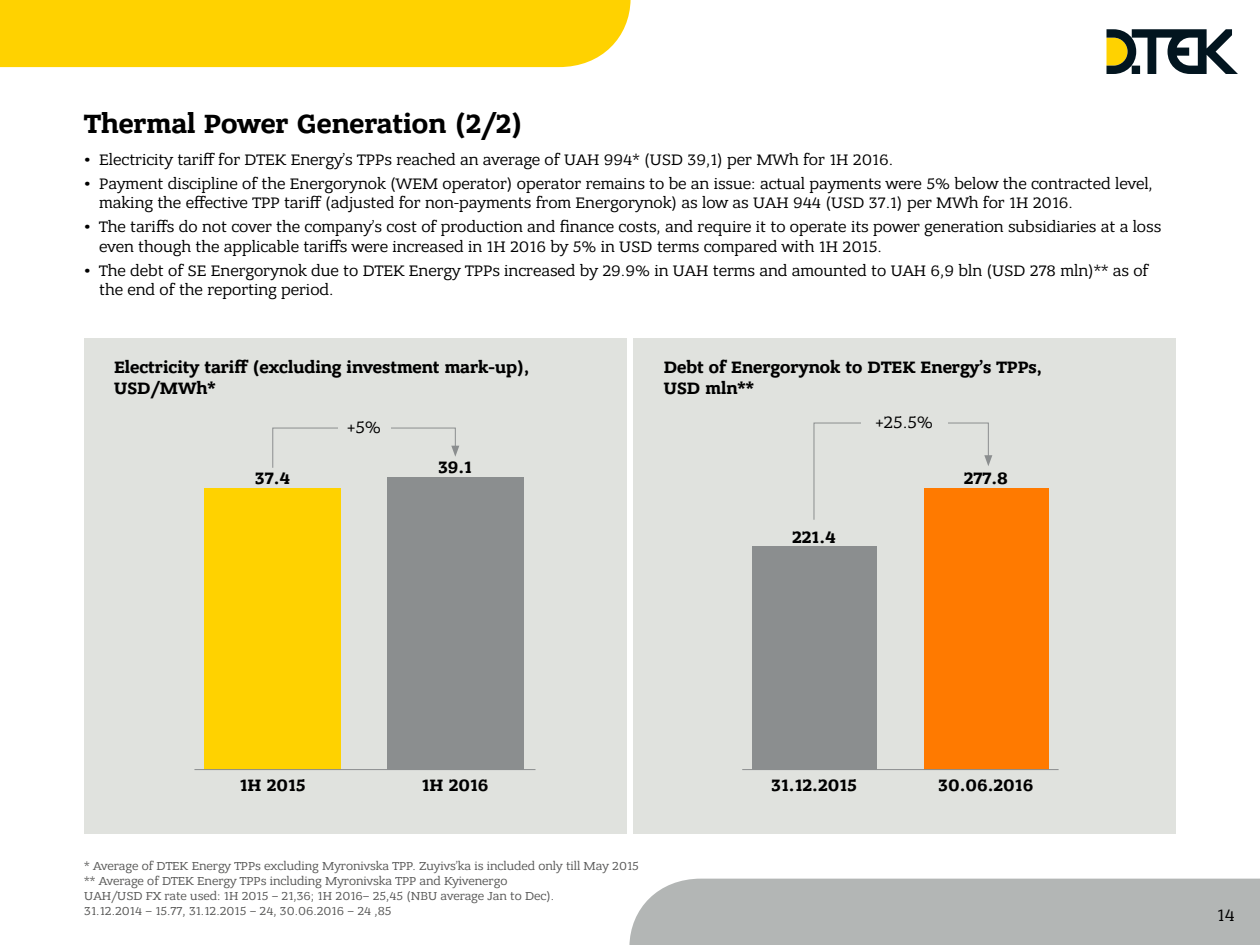
<style>
.page{position:relative;width:1260px;height:945px;background:#fff}
.page>*{position:absolute;margin:0;border:0;box-sizing:border-box;transform-origin:0 0}
.t1{font:700 28px "Bandera Pro";color:#000}
.t2{font:700 17.5px/21px "Bandera Pro";color:#000}
.t3{font:17.5px "Bandera Pro";color:#000}
.t4{font:16.1px/19.2px "Bandera Pro";color:#000}
.t5{font:12.25px/14.7px "Bandera Pro";color:#575756}
.s1{font-weight:700}
</style>
<div class="page">
<div style="left:629px;top:879px;width:631px;height:66px;background:#b3b6b5"></div>
<svg style="left:1107px;top:29px;width:131px;height:45px"></svg>
<div style="left:0;top:0;width:631px;height:67px;background:#ffd200"></div>
<div style="left:84px;top:338px;width:543px;height:496px;background:#e0e2de"></div>
<div style="left:633px;top:338px;width:543px;height:496px;background:#e0e2de"></div>
<div style="left:204px;top:488px;width:137px;height:282px;background:#ffd200"></div>
<div style="left:387px;top:477px;width:136px;height:293px;background:#8b8e8f"></div>
<div style="left:752px;top:546px;width:124px;height:224px;background:#8b8e8f"></div>
<div style="left:924px;top:488px;width:124px;height:282px;background:#ff7a00"></div>
<hr style="left:194px;top:769px;width:342px;height:1px;background:#8b8e8f">
<hr style="left:742px;top:769px;width:317px;height:1px;background:#8b8e8f">
<svg style="left:272px;top:427px;width:187px;height:41px"></svg>
<svg style="left:813px;top:422px;width:179px;height:98px"></svg>
<div style="left:338px;top:420px;width:52px;height:19px;background:#e0e2de"></div>
<div style="left:861px;top:415px;width:86px;height:19px;background:#e0e2de"></div>
<h1 class="t1" style="left:84px;top:106px;width:440px">Thermal Power Generation (2/2)</h1>
<p class="t4" style="left:84px;top:150px;width:810px"><span class="s1">•</span> Electricity tariff for DTEK Energy’s TPPs reached an average of UAH 994* (USD 39,1) per MWh for 1H 2016.</p>
<p class="t4" style="left:99px;top:174px;width:1055px;text-indent:-15px"><span class="s1">•</span> Payment discipline of the Energorynok (WEM operator) operator remains to be an issue: actual payments were 5% below the contracted level, making the effective TPP tariff (adjusted for non-payments from Energorynok) as low as UAH 944 (USD 37.1) per MWh for 1H 2016.</p>
<p class="t4" style="left:99px;top:218px;width:1064px;text-indent:-15px"><span class="s1">•</span> The tariffs do not cover the company’s cost of production and finance costs, and require it to operate its power generation subsidiaries at a loss even though the applicable tariffs were increased in 1H 2016 by 5% in USD terms compared with 1H 2015.</p>
<p class="t4" style="left:99px;top:261px;width:1051px;text-indent:-15px"><span class="s1">•</span> The debt of SE Energorynok due to DTEK Energy TPPs increased by 29.9% in UAH terms and amounted to UAH 6,9 bln (USD 278 mln)** as of the end of the reporting period.</p>
<p class="t2" style="left:114px;top:357px;width:417px">Electricity tariff (excluding investment mark-up),<br>USD/MWh*</p>
<p class="t2" style="left:664px;top:357px;width:380px">Debt of Energorynok to DTEK Energy’s TPPs,<br>USD mln**</p>
<p class="t2" style="left:255px;top:468px;width:37px">37.4</p>
<p class="t3" style="left:347px;top:417px;width:35px">+5%</p>
<p class="t3" style="left:875px;top:412px;width:59px">+25.5%</p>
<p class="t2" style="left:438px;top:457px;width:36px">39.1</p>
<p class="t2" style="left:792px;top:527px;width:45px">221.4</p>
<p class="t2" style="left:964px;top:468px;width:46px">277.8</p>
<p class="t2" style="left:240px;top:775px;width:68px">1Н 2015</p>
<p class="t2" style="left:422px;top:775px;width:68px">1Н 2016</p>
<p class="t2" style="left:771px;top:775px;width:87px">31.12.2015</p>
<p class="t2" style="left:938px;top:775px;width:97px">30.06.2016</p>
<p class="t5" style="left:84px;top:859px;width:556px">* Average of DTEK Energy TPPs excluding Myronivska TPP. Zuyivs’ka is included only till May 2015 ** Average of DTEK Energy TPPs including Myronivska TPP and Kyivenergo<br>UAH/USD FX rate used: 1H 2015 – 21,36; 1H 2016– 25,45 (NBU average Jan to Dec).<br>31.12.2014 – 15.77, 31.12.2015 – 24, 30.06.2016 – 24 ,85</p>
<p class="t3" style="left:1217px;top:904px;width:19px">14</p>
</div>
